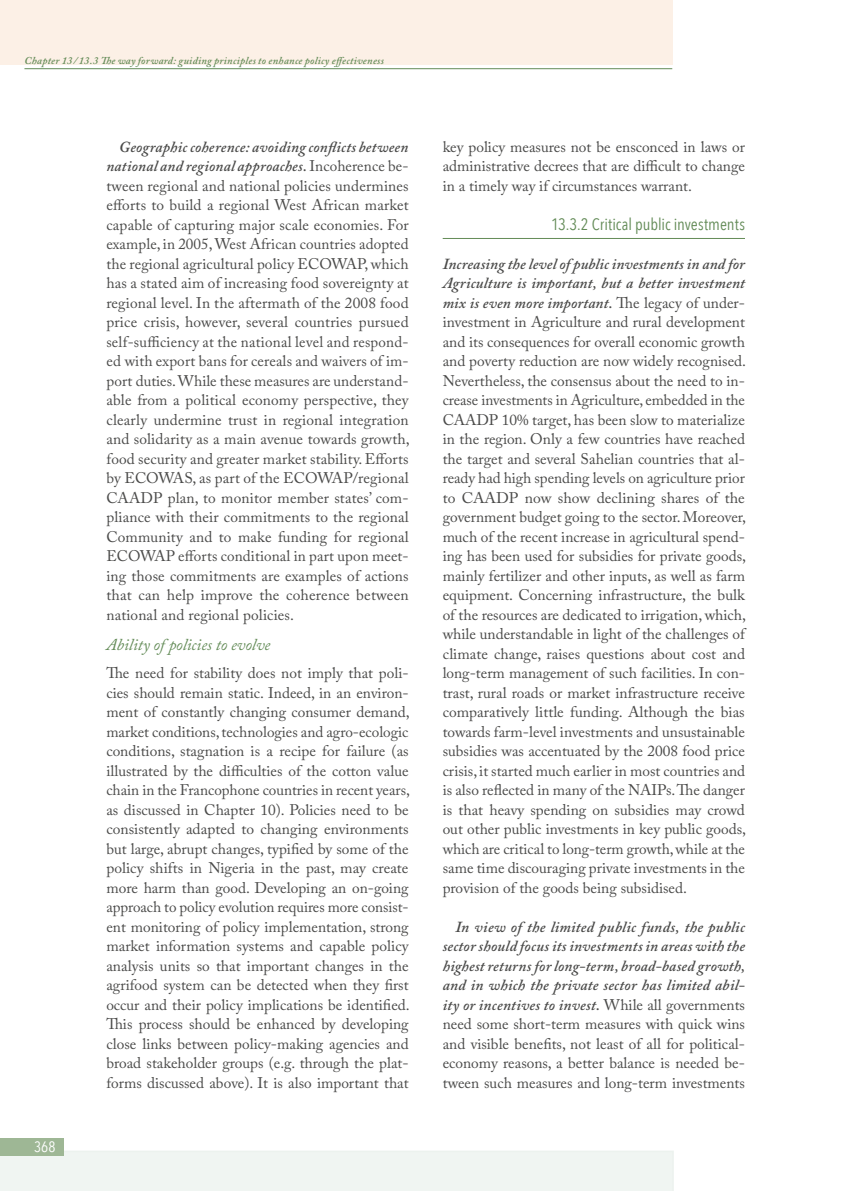
<style>
.page{position:relative;width:851px;height:1191px;background:#fff}
.page>*{position:absolute;margin:0;border:0;box-sizing:border-box;transform-origin:0 0}
.t1{font:16.5px "Avenir Next Condensed";color:#638b57}
.t2{font:italic 16.5px "Adobe Caslon Pro";color:#638b57}
.t3{font:15.3px/19.5px "Adobe Caslon Pro";color:#4a4a49;text-align:justify}
.t4{font:italic 600 15.3px/19.5px "Adobe Caslon Pro";letter-spacing:.015em;color:#4a4a49;text-align:justify}
.t5{font:15px "Avenir Next Condensed";color:#fff}
.t6{font:italic 600 10.5px "Adobe Caslon Pro";letter-spacing:.025em;color:#638b57}
.s1{font-weight:600;font-style:italic}
.s2{font-weight:400;font-style:normal}
</style>
<div class="page">
<div style="left:0;top:1150px;width:673px;height:41px;background:#f0f5f2"></div>
<div style="left:0;top:1138px;width:63px;height:17px;background:#9eb795"></div>
<div style="left:0;top:0;width:672px;height:64px;background:#fcf0e6"></div>
<hr style="left:24px;top:68px;width:648px;height:1px;background:#638b57">
<hr style="left:442px;top:238px;width:302px;height:1px;background:#638b57">
<p class="t6" style="left:24px;top:54px;width:361px">Chapter 13 / 13.3 The way forward: guiding principles to enhance policy effectiveness</p>
<p class="t5" style="left:34px;top:1137px;width:23px">368</p>
<p class="t3" style="left:106px;top:136px;width:305px;text-indent:13px"><span class="s1">Geographic coherence: avoiding conflicts between national and regional approaches.</span> Incoherence be&shy;tween regional and national policies undermines efforts to build a regional West African market capable of capturing major scale economies. For example, in 2005, West African countries adopted the regional agricultural policy ECOWAP, which has a stated aim of increasing food sovereignty at regional level. In the aftermath of the 2008 food price crisis, however, several countries pursued self-sufficiency at the national level and respond&shy;ed with export bans for cereals and waivers of im&shy;port duties. While these measures are understand&shy;able from a political economy perspective, they clearly undermine trust in regional integration and solidarity as a main avenue towards growth, food security and greater market stability. Efforts by ECOWAS, as part of the ECOWAP/regional CAADP plan, to monitor member states’ com&shy;pliance with their commitments to the regional Community and to make funding for regional ECOWAP efforts conditional in part upon meet&shy;ing those commitments are examples of actions that can help improve the coherence between national and regional policies.</p>
<p class="t2" style="left:106px;top:634px;width:165px">Ability of policies to evolve</p>
<p class="t3" style="left:106px;top:663px;width:305px">The need for stability does not imply that poli&shy;cies should remain static. Indeed, in an environ&shy;ment of constantly changing consumer demand, market conditions, technologies and agro-ecologic conditions, stagnation is a recipe for failure (as illustrated by the difficulties of the cotton value chain in the Francophone countries in recent years, as discussed in Chapter 10). Policies need to be consistently adapted to changing environments but large, abrupt changes, typified by some of the policy shifts in Nigeria in the past, may create more harm than good. Developing an on-going approach to policy evolution requires more consist&shy;ent monitoring of policy implementation, strong market information systems and capable policy analysis units so that important changes in the agrifood system can be detected when they first occur and their policy implications be identified.<br>This process should be enhanced by developing close links between policy-making agencies and broad stakeholder groups (e.g. through the plat&shy;forms discussed above). It is also important that</p>
<p class="t3" style="left:442px;top:136px;width:304px">key policy measures not be ensconced in laws or administrative decrees that are difficult to change in a timely way if circumstances warrant.</p>
<p class="t1" style="left:551px;top:214px;width:195px">13.3.2 Critical public investments</p>
<p class="t3" style="left:442px;top:253px;width:305px"><span class="s1">Increasing the level of public investments in and for Agriculture is important, but a better investment mix is even more important.</span> The legacy of under&shy;investment in Agriculture and rural development and its consequences for overall economic growth and poverty reduction are now widely recognised.<br>Nevertheless, the consensus about the need to in&shy;crease investments in Agriculture, embedded in the CAADP 10% target, has been slow to materialize in the region. Only a few countries have reached the target and several Sahelian countries that al&shy;ready had high spending levels on agriculture prior to CAADP now show declining shares of the government budget going to the sector. Moreover, much of the recent increase in agricultural spend&shy;ing has been used for subsidies for private goods, mainly fertilizer and other inputs, as well as farm equipment. Concerning infrastructure, the bulk of the resources are dedicated to irrigation, which, while understandable in light of the challenges of climate change, raises questions about cost and long-term management of such facilities. In con&shy;trast, rural roads or market infrastructure receive comparatively little funding. Although the bias towards farm-level investments and unsustainable subsidies was accentuated by the 2008 food price crisis, it started much earlier in most countries and is also reflected in many of the NAIPs. The danger is that heavy spending on subsidies may crowd out other public investments in key public goods, which are critical to long-term growth, while at the same time discouraging private investments in the provision of the goods being subsidised.</p>
<p class="t4" style="left:442px;top:916px;width:304px;text-indent:13px">In view of the limited public funds, the public sector should focus its investments in areas with the highest returns for long-term, broad-based growth, and in which the private sector has limited abil&shy;ity or incentives to invest. <span class="s2">While all governments need some short-term measures with quick wins and visible benefits, not least of all for political&shy;economy reasons, a better balance is needed be&shy;tween such measures and long-term investments</span></p>
</div>
